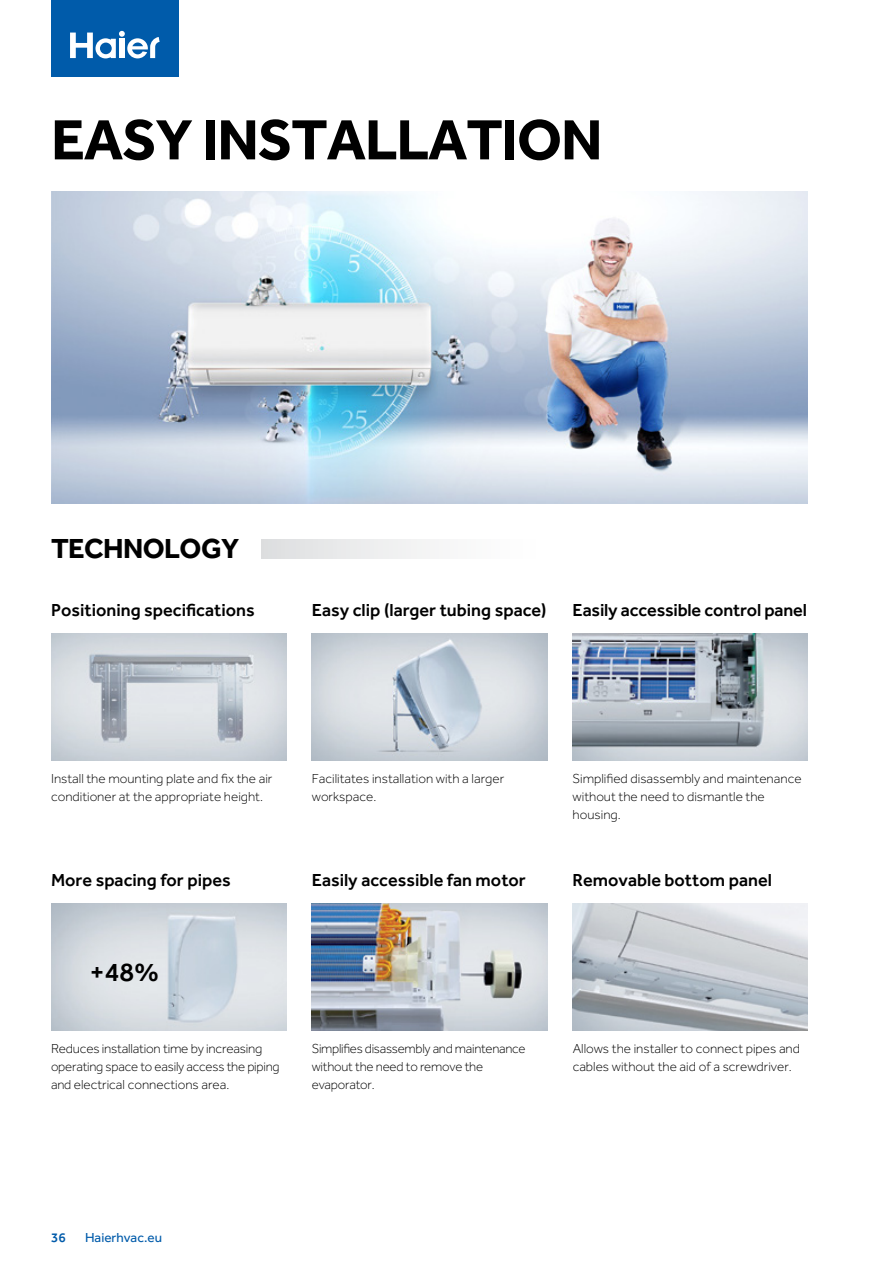
<style>
.page{position:relative;width:893px;height:1263px;background:#fff}
.page>*{position:absolute;margin:0;border:0;box-sizing:border-box;transform-origin:0 0}
.t1{font:700 58.5px "Effra";letter-spacing:-.02em;color:#000}
.t2{font:700 28.5px "Effra";letter-spacing:-.02em;color:#000}
.t3{font:500 27px "Effra";color:#000}
.t4{font:500 18px "Effra";color:#000}
.t5{font:300 13.5px/18px "Effra";color:#000}
.t6{font:300 13.5px/18px "Effra";letter-spacing:-.02em;color:#000}
.t7{font:13.5px "Effra";color:#005baa}
.t8{font:500 13.5px "Effra";color:#005baa}
</style>
<div class="page">
<img style="left:51px;top:633px;width:235px;height:128px">
<img style="left:312px;top:633px;width:235px;height:128px">
<img style="left:573px;top:633px;width:235px;height:128px">
<img style="left:51px;top:903px;width:235px;height:128px">
<img style="left:312px;top:903px;width:235px;height:128px">
<img style="left:573px;top:903px;width:235px;height:128px">
<img style="left:51px;top:191px;width:757px;height:313px">
<div style="left:261px;top:539px;width:547px;height:19px;background:linear-gradient(to right,#e7e8e9,#fff)"></div>
<div style="left:51px;top:0;width:128px;height:77px;background:#005baa"></div>
<svg style="left:70px;top:31px;width:90px;height:27px"></svg>
<h1 class="t1" style="left:51px;top:104px;width:553px">EASY INSTALLATION</h1>
<h2 class="t2" style="left:51px;top:531px;width:190px">TECHNOLOGY</h2>
<h3 class="t4" style="left:51px;top:599px;width:205px">Positioning specifications</h3>
<h3 class="t4" style="left:312px;top:600px;width:236px">Easy clip (larger tubing space)</h3>
<h3 class="t4" style="left:573px;top:600px;width:236px">Easily accessible control panel</h3>
<p class="t5" style="left:51px;top:769px;width:223px">Install the mounting plate and fix the air conditioner at the appropriate height.</p>
<p class="t5" style="left:312px;top:769px;width:194px">Facilitates installation with a larger workspace.</p>
<p class="t5" style="left:573px;top:769px;width:230px">Simplified disassembly and maintenance without the need to dismantle the housing.</p>
<h3 class="t4" style="left:51px;top:870px;width:181px">More spacing for pipes</h3>
<h3 class="t4" style="left:312px;top:870px;width:215px">Easily accessible fan motor</h3>
<h3 class="t4" style="left:573px;top:870px;width:201px">Removable bottom panel</h3>
<h3 class="t3" style="left:90px;top:955px;width:71px">+48%</h3>
<p class="t5" style="left:51px;top:1039px;width:230px">Reduces installation time by increasing operating space to easily access the piping and electrical connections area.</p>
<p class="t6" style="left:312px;top:1039px;width:215px">Simplifies disassembly and maintenance without the need to remove the evaporator.</p>
<p class="t5" style="left:573px;top:1039px;width:229px">Allows the installer to connect pipes and cables without the aid of a screwdriver.</p>
<p class="t8" style="left:51px;top:1229px;width:16px">36</p>
<p class="t7" style="left:85px;top:1230px;width:78px">Haierhvac.eu</p>
</div>
